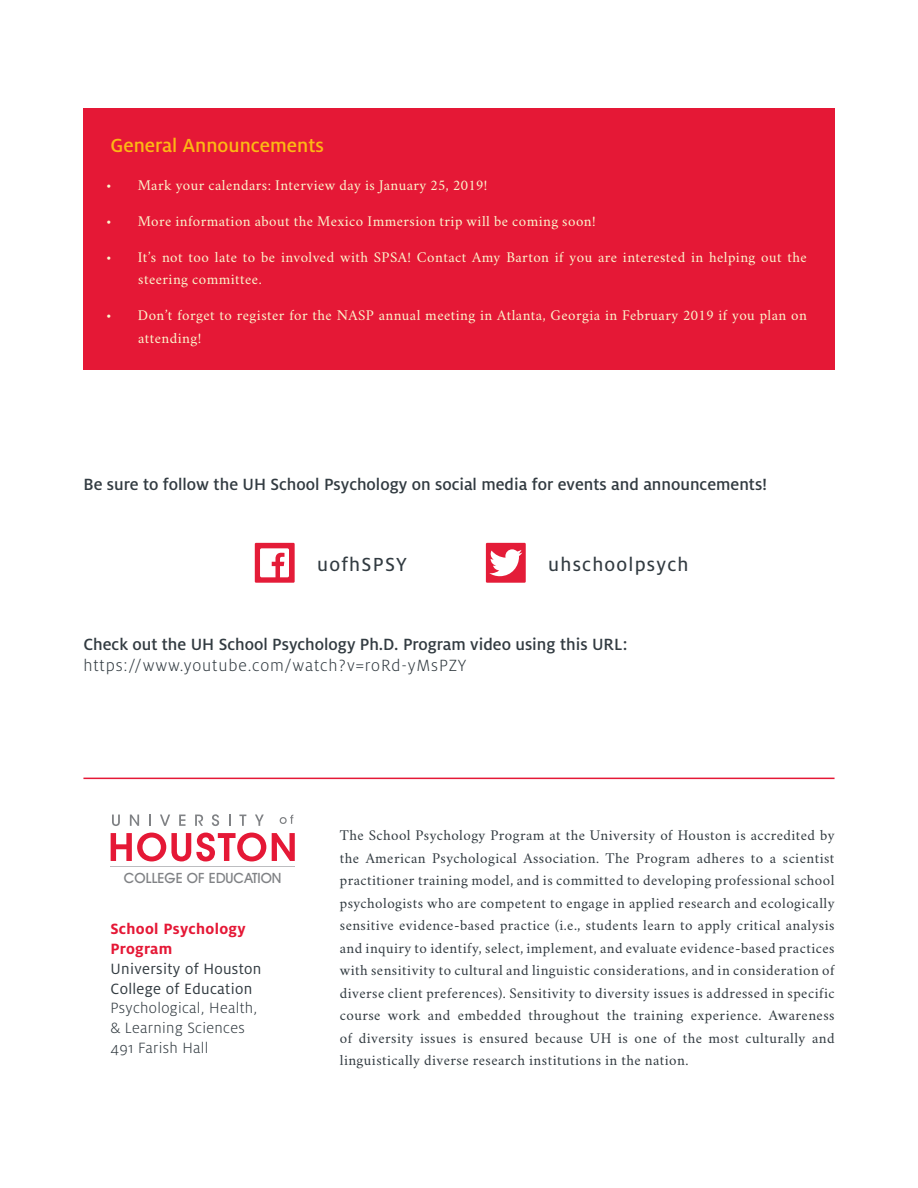
<style>
.page{position:relative;width:918px;height:1188px;background:#fff}
.page>*{position:absolute;margin:0;border:0;box-sizing:border-box;transform-origin:0 0}
.t1{font:21px "Milo OT Text";letter-spacing:.06em;color:#323b41}
.t2{font:500 21px "Milo OT";color:#fcb814}
.t3{font:500 18px/21.6px "Milo OT";color:#323b41}
.t4{font:300 16.5px/19.8px "Milo OT";letter-spacing:.02em;color:#323b41}
.t5{font:700 16.5px/19.8px "Milo OT";letter-spacing:.02em;color:#e51836}
.t6{font:16.5px "Milo OT";letter-spacing:.02em;color:#323b41}
.t7{font:15px/22.5px "Crimson";letter-spacing:.03em;color:#323b41;text-align:justify}
.t8{font:15px/22.5px "Crimson";letter-spacing:.03em;color:#fbf5cc}
.t9{font:500 14.25px "Avant Garde IT Cby BT";color:#808285}
.s1{font-weight:300}
.s2{font-weight:400;color:#323b41}
</style>
<div class="page">
<div style="left:83px;top:108px;width:752px;height:262px;background:#e51836"></div>
<hr style="left:110px;top:866px;width:185px;height:1px;background:#bcbdc0">
<svg style="left:111px;top:833px;width:155px;height:28px"></svg>
<svg style="left:272px;top:833px;width:23px;height:28px"></svg>
<svg style="left:112px;top:815px;width:8px;height:11px"></svg>
<svg style="left:130px;top:815px;width:9px;height:11px"></svg>
<svg style="left:149px;top:815px;width:2px;height:11px"></svg>
<svg style="left:160px;top:815px;width:10px;height:11px"></svg>
<svg style="left:179px;top:815px;width:7px;height:11px"></svg>
<svg style="left:195px;top:815px;width:8px;height:11px"></svg>
<svg style="left:212px;top:814px;width:7px;height:12px"></svg>
<svg style="left:239px;top:815px;width:7px;height:11px"></svg>
<svg style="left:255px;top:815px;width:9px;height:11px"></svg>
<svg style="left:280px;top:815px;width:13px;height:9px"></svg>
<hr style="left:83px;top:778px;width:752px;height:1px;background:#e51836">
<svg style="left:255px;top:543px;width:40px;height:40px"></svg>
<svg style="left:486px;top:543px;width:40px;height:40px"></svg>
<p class="t2" style="left:110px;top:133px;width:215px">General Announcements</p>
<p class="t8" style="left:106px;top:172px;width:383px">• Mark your calendars: Interview day is January 25, 2019!</p>
<p class="t8" style="left:106px;top:208px;width:491px">• More information about the Mexico Immersion trip will be coming soon!</p>
<p class="t8" style="left:138px;top:244px;width:670px;text-indent:-32px">• It’s not too late to be involved with SPSA! Contact Amy Barton if you are interested in helping out the steering committee.</p>
<p class="t8" style="left:138px;top:302px;width:670px;text-indent:-32px">• Don’t forget to register for the NASP annual meeting in Atlanta, Georgia in February 2019 if you plan on attending!</p>
<p class="t3" style="left:83px;top:474px;width:685px">Be sure to follow the UH School Psychology on social media for events and announcements!</p>
<p class="t1" style="left:317px;top:553px;width:91px">uofhSPSY</p>
<p class="t1" style="left:548px;top:553px;width:142px">uhschoolpsych</p>
<p class="t3" style="left:83px;top:633px;width:546px">Check out the UH School Psychology Ph.D. Program video using this URL: <span class="s1">https://www.youtube.com/watch?v=roRd-yMsPZY</span></p>
<p class="t9" style="left:124px;top:869px;width:159px">COLLEGE OF EDUCATION</p>
<p class="t5" style="left:110px;top:919px;width:153px">School Psychology<br>Program<br><span class="s2">University of Houston</span></p>
<p class="t6" style="left:110px;top:979px;width:143px">College of Education</p>
<p class="t4" style="left:110px;top:999px;width:148px">Psychological, Health, &amp; Learning Sciences</p>
<p class="t4" style="left:110px;top:1038px;width:100px">491 Farish Hall</p>
<p class="t7" style="left:340px;top:822px;width:496px">The School Psychology Program at the University of Houston is accredited by the American Psychological Association. The Program adheres to a scientist practitioner training model, and is committed to developing professional school psychologists who are competent to engage in applied research and ecologically sensitive evidence-based practice (i.e., students learn to apply critical analysis and inquiry to identify, select, implement, and evaluate evidence-based practices with sensitivity to cultural and linguistic considerations, and in consideration of diverse client preferences). Sensitivity to diversity issues is addressed in specific course work and embedded throughout the training experience. Awareness of diversity issues is ensured because UH is one of the most culturally and linguistically diverse research institutions in the nation.</p>
</div>
